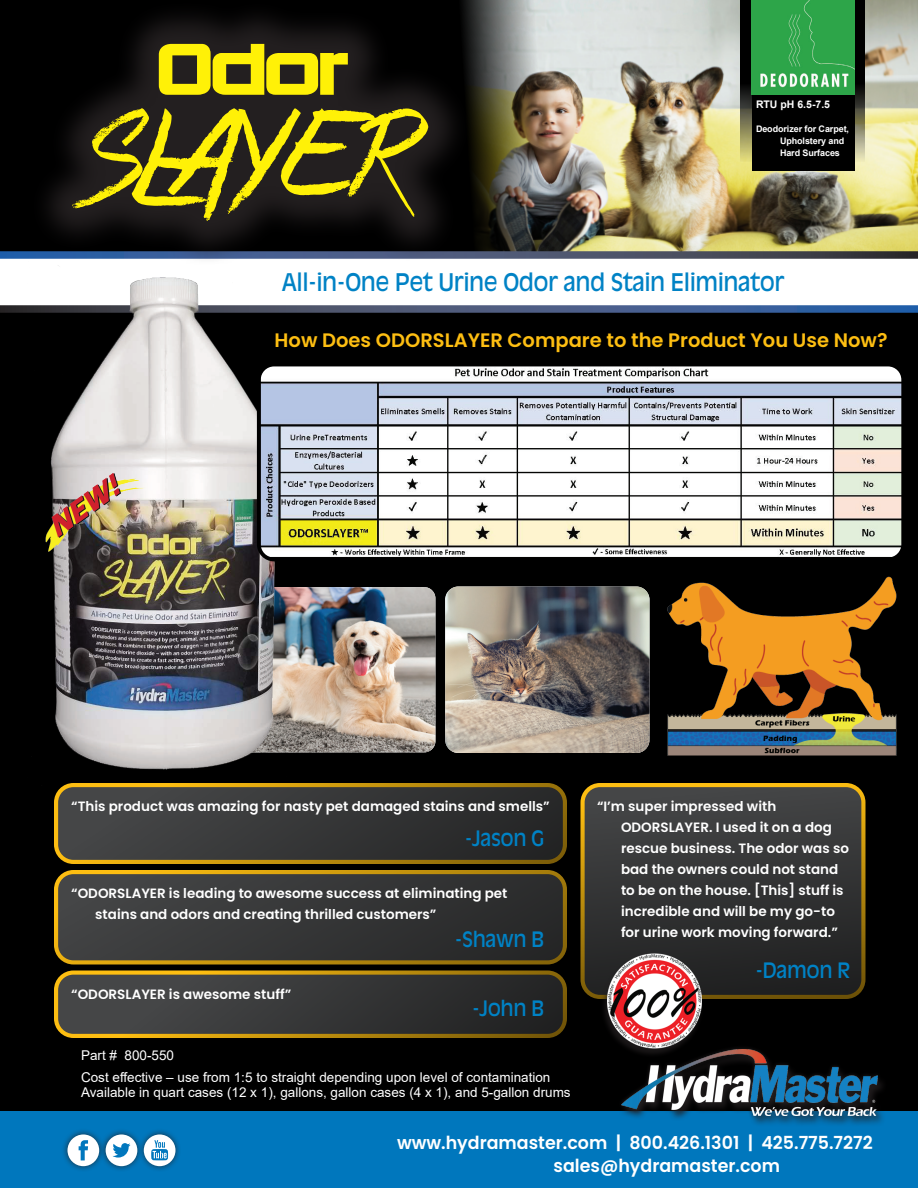
<style>
.page{position:relative;width:918px;height:1188px;background:#000}
.page>*{position:absolute;margin:0;border:0;box-sizing:border-box;transform-origin:0 0}
.t1{font:103.8px "Alley Cat";letter-spacing:-.025em;color:#fff107;scale:.95 1}
.t2{font:78px "Charlie Brown M54";color:#fff107;scale:.95 1}
.t3{font:24px "Antique Olive";letter-spacing:-.025em;color:#0082c5;scale:.95 1}
.t4{font:21px "Antique Olive";letter-spacing:-.025em;color:#0082c5;scale:.95 1}
.t5{font:600 19.5px "Poppins";color:#fdbe12}
.t6{font:600 18px/23.7px "Poppins";color:#fff}
.t7{font:600 13.5px/21px "Poppins";color:#fff}
.t8{font:13.5px/22.5px "Arial";color:#fff}
.t9{font:700 10.5px "Arial";color:#fff}
.t10{font:700 9px/12px "Arial";letter-spacing:-.01em;color:#fff}
</style>
<div class="page">
<div style="left:0;top:1112px;width:918px;height:76px;background:#0077bd"></div>
<div style="left:61px;top:1128px;width:44px;height:44px;background:#231f20;opacity:.75"></div>
<div style="left:67px;top:1134px;width:32px;height:32px;background:#fff;border-radius:50%"></div>
<svg style="left:79px;top:1140px;width:9px;height:20px"></svg>
<div style="left:100px;top:1128px;width:43px;height:44px;background:#231f20;opacity:.75"></div>
<div style="left:106px;top:1134px;width:31px;height:32px;background:#fff;border-radius:50%"></div>
<svg style="left:112px;top:1143px;width:18px;height:15px"></svg>
<div style="left:138px;top:1128px;width:43px;height:44px;background:#231f20;opacity:.75"></div>
<div style="left:144px;top:1134px;width:32px;height:32px;background:#fff;border-radius:50%"></div>
<svg style="left:151px;top:1140px;width:17px;height:20px"></svg>
<img style="left:554px;top:0;width:364px;height:251px">
<svg style="left:740px;top:0;width:125px;height:162px"></svg>
<div style="left:752px;top:75px;width:103px;height:96px;background:#000"></div>
<img style="left:752px;top:0;width:102px;height:95px">
<img style="left:472px;top:0;width:82px;height:251px">
<div style="left:0;top:257px;width:918px;height:53px;background:#fff"></div>
<svg style="left:0;top:251px;width:918px;height:8px;background:#4b5262"></svg>
<svg style="left:0;top:305px;width:918px;height:8px;background:#455c86"></svg>
<svg style="left:753px;top:1111px;width:134px;height:14px"></svg>
<svg style="left:617px;top:1048px;width:265px;height:72px"></svg>
<img style="left:621px;top:1050px;width:257px;height:66px">
<div style="left:56px;top:785px;width:509px;height:77px;background:linear-gradient(to right,#474849,#252626);border-radius:17px"></div>
<div style="left:54px;top:783px;width:513px;height:81px;border:4px solid #fdbe12;border-radius:17px"></div>
<svg style="left:28px;top:0;width:444px;height:259px;fill:#1b1819"></svg>
<div style="left:583px;top:785px;width:280px;height:212px;background:linear-gradient(to bottom,#464748,#1f1f1f);border-radius:17px"></div>
<div style="left:580px;top:783px;width:285px;height:216px;border:4px solid #fdbe12;border-radius:17px"></div>
<img style="left:445px;top:586px;width:205px;height:167px">
<img style="left:294px;top:587px;width:141px;height:165px">
<div style="left:56px;top:973px;width:509px;height:63px;background:linear-gradient(to right,#4b4c4d,#222223);border-radius:17px"></div>
<div style="left:54px;top:971px;width:513px;height:67px;border:4px solid #fdbe12;border-radius:17px"></div>
<img style="left:28px;top:258px;width:266px;height:536px">
<div style="left:56px;top:872px;width:509px;height:90px;background:linear-gradient(to right,#444546,#282829);border-radius:17px"></div>
<div style="left:54px;top:870px;width:513px;height:95px;border:4px solid #fdbe12;border-radius:17px"></div>
<img style="left:44px;top:469px;width:104px;height:88px">
<img style="left:259px;top:365px;width:641px;height:194px">
<div style="left:257px;top:363px;width:648px;height:198px;border:4px solid #000;border-radius:15px"></div>
<div style="left:601px;top:955px;width:103px;height:103px;background:#231f20;opacity:.75"></div>
<img style="left:608px;top:954px;width:94px;height:99px">
<img style="left:667px;top:576px;width:230px;height:180px">
<h2 class="t2" style="left:157px;top:40px;width:205px">Odor</h2>
<h1 class="t1" style="left:91px;top:108px;width:344px">SLAYER</h1>
<p class="t9" style="left:756px;top:97px;width:76px">RTU pH 6.5-7.5</p>
<p class="t10" style="left:780px;top:123px;width:71px;text-indent:-24px">Deodorizer for Carpet,<br>Upholstery and<br>Hard Surfaces</p>
<h3 class="t3" style="left:282px;top:267px;width:531px">All-in-One Pet Urine Odor and Stain Eliminator</h3>
<h3 class="t5" style="left:275px;top:329px;width:614px">How Does ODORSLAYER Compare to the Product You Use Now?</h3>
<p class="t7" style="left:71px;top:796px;width:480px">“This product was amazing for nasty pet damaged stains and smells”</p>
<h3 class="t4" style="left:465px;top:826px;width:85px">-Jason G</h3>
<p class="t7" style="left:95px;top:883px;width:414px;text-indent:-24px">“ODORSLAYER is leading to awesome success at eliminating pet stains and odors and creating thrilled customers”</p>
<p class="t7" style="left:71px;top:984px;width:221px">“ODORSLAYER is awesome stuff”</p>
<h3 class="t4" style="left:455px;top:926px;width:96px">-Shawn B</h3>
<h3 class="t4" style="left:472px;top:995px;width:78px">-John B</h3>
<p class="t8" style="left:81px;top:1044px;width:471px">Part # 800-550<br>Cost effective – use from 1:5 to straight depending upon level of contamination</p>
<p class="t8" style="left:81px;top:1081px;width:491px">Available in quart cases (12 x 1), gallons, gallon cases (4 x 1), and 5-gallon drums</p>
<p class="t7" style="left:621px;top:796px;width:230px;text-indent:-24px">“I’m super impressed with<br>ODORSLAYER. I used it on a dog rescue business. The odor was so bad the owners could not stand to be on the house. [This] stuff is incredible and will be my go-to for urine work moving forward.”</p>
<h3 class="t4" style="left:755px;top:958px;width:102px">-Damon R</h3>
<h3 class="t6" style="left:554px;top:1131px;width:321px;text-indent:-157px">www.hydramaster.com | 800.426.1301 | 425.775.7272 sales@hydramaster.com</h3>
</div>
